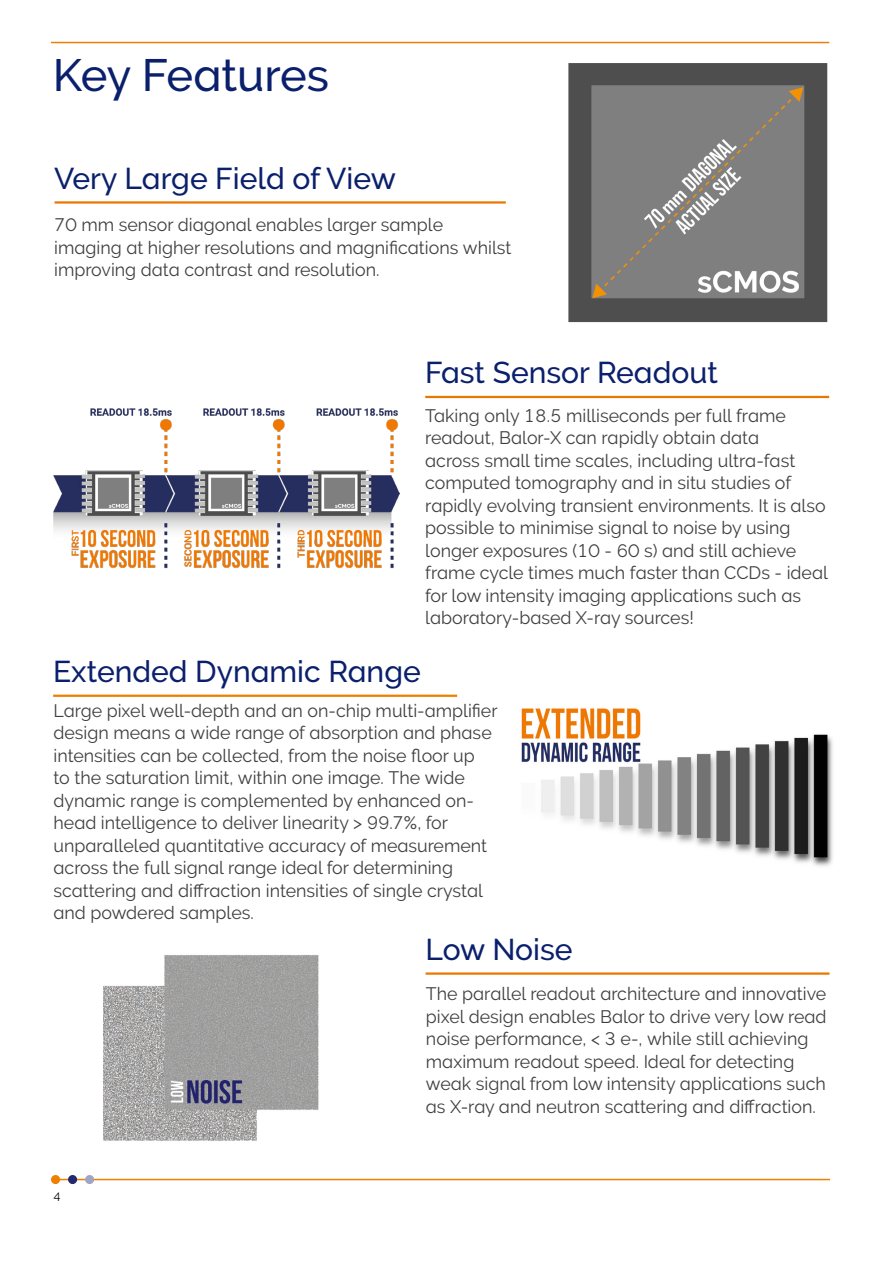
<style>
.page{position:relative;width:893px;height:1263px;background:#fff}
.page>*{position:absolute;margin:0;border:0;box-sizing:border-box;transform-origin:0 0}
.t1{font:45.15px "Oxford Raleway Medium";letter-spacing:-.005em;color:#0b206c}
.t2{font:30px "Oxford Raleway Medium";color:#0b206c}
.t3{font:18px/22.5px "Oxford Raleway Regular";color:#3f3f3e}
.t4{font:12px "Oxford Raleway Regular";color:#000}
</style>
<div class="page">
<hr style="left:58px;top:1179px;width:771px;height:1px;background:#f07f00">
<div style="left:52px;top:1176px;width:7px;height:7px;background:#f07f00;border-radius:50%"></div>
<div style="left:51px;top:1175px;width:9px;height:9px;border:2px solid #f07f00;border-radius:50%"></div>
<div style="left:86px;top:1176px;width:7px;height:7px;background:#a1a5c4;border-radius:50%"></div>
<div style="left:85px;top:1175px;width:9px;height:9px;border:2px solid #a1a5c4;border-radius:50%"></div>
<div style="left:69px;top:1176px;width:7px;height:7px;background:#232870;border-radius:50%"></div>
<div style="left:68px;top:1175px;width:9px;height:9px;border:2px solid #232870;border-radius:50%"></div>
<hr style="left:51px;top:42px;width:778px;height:1px;background:#f07f00">
<hr style="left:55px;top:201px;width:451px;height:3px;background:#ea7800">
<img style="left:521px;top:708px;width:312px;height:158px">
<img style="left:568px;top:63px;width:260px;height:260px">
<img style="left:103px;top:955px;width:216px;height:186px">
<img style="left:53px;top:408px;width:346px;height:161px">
<hr style="left:425px;top:396px;width:404px;height:2px;background:#ea7800">
<hr style="left:53px;top:695px;width:404px;height:2px;background:#f07f00">
<hr style="left:426px;top:972px;width:403px;height:3px;background:#ea7800">
<h1 class="t1" style="left:53px;top:49px;width:278px">Key Features</h1>
<h2 class="t2" style="left:54px;top:161px;width:343px">Very Large Field of View</h2>
<p class="t3" style="left:54px;top:214px;width:459px">70 mm sensor diagonal enables larger sample imaging at higher resolutions and magnifications whilst improving data contrast and resolution.</p>
<h2 class="t2" style="left:425px;top:355px;width:294px">Fast Sensor Readout</h2>
<p class="t3" style="left:425px;top:404px;width:404px">Taking only 18.5 milliseconds per full frame readout, Balor-X can rapidly obtain data<br>across small time scales, including ultra-fast computed tomography and in situ studies of rapidly evolving transient environments. It is also possible to minimise signal to noise by using longer exposures (10 - 60 s) and still achieve frame cycle times much faster than CCDs - ideal for low intensity imaging applications such as laboratory-based X-ray sources!</p>
<h2 class="t2" style="left:53px;top:654px;width:369px">Extended Dynamic Range</h2>
<p class="t3" style="left:53px;top:699px;width:446px">Large pixel well-depth and an on-chip multi-amplifier design means a wide range of absorption and phase intensities can be collected, from the noise floor up<br>to the saturation limit, within one image. The wide dynamic range is complemented by enhanced on&shy;head intelligence to deliver linearity &gt; 99.7%, for unparalleled quantitative accuracy of measurement across the full signal range ideal for determining scattering and diffraction intensities of single crystal and powdered samples.</p>
<h2 class="t2" style="left:426px;top:932px;width:148px">Low Noise</h2>
<p class="t4" style="left:53px;top:1190px;width:9px">4</p>
<p class="t3" style="left:426px;top:983px;width:402px">The parallel readout architecture and innovative pixel design enables Balor to drive very low read noise performance, &lt; 3 e-, while still achieving maximum readout speed. Ideal for detecting weak signal from low intensity applications such as X-ray and neutron scattering and diffraction.</p>
</div>
